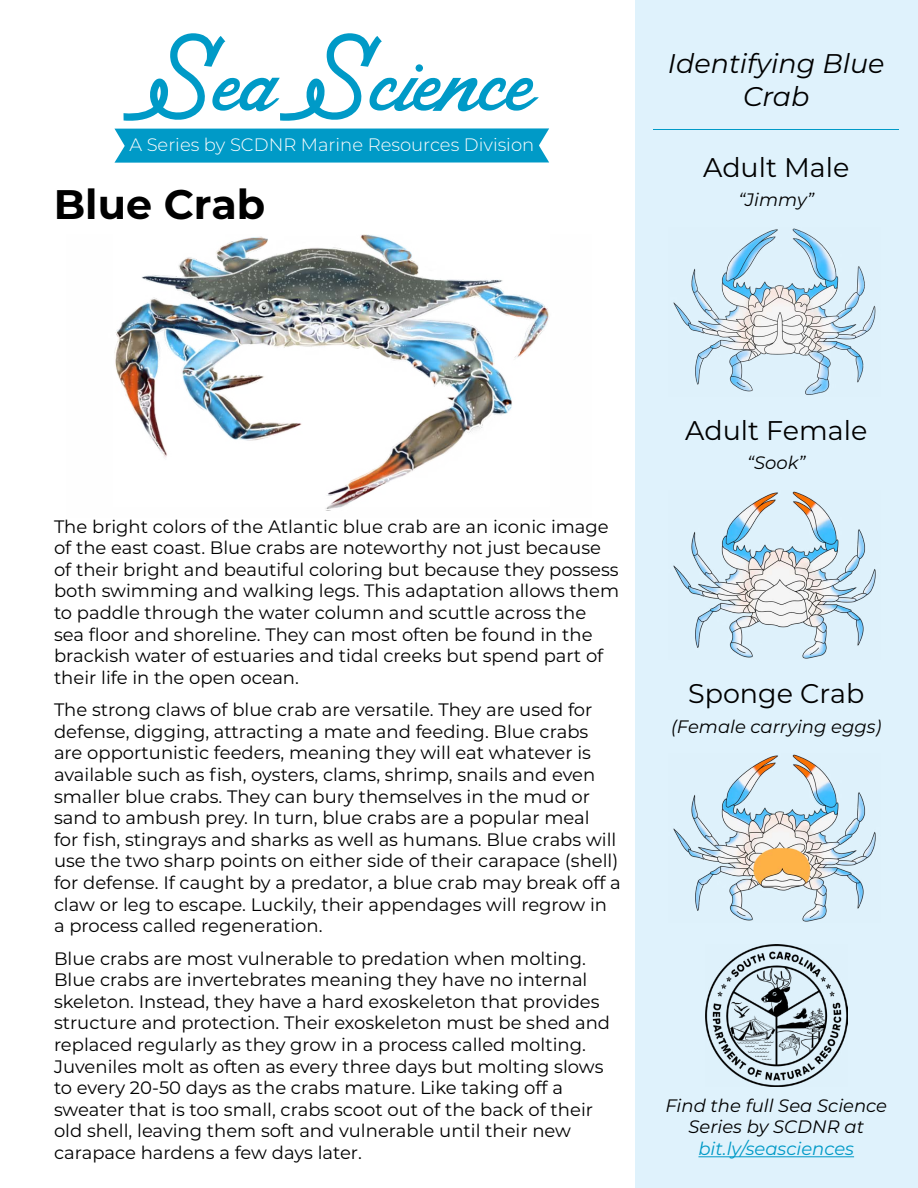
<style>
.page{position:relative;width:918px;height:1188px;background:#fff}
.page>*{position:absolute;margin:0;border:0;box-sizing:border-box;transform-origin:0 0}
.t1{font:76.5px "Arthington";color:#009ac7}
.t2{font:700 41.25px "Montserrat";color:#000}
.t3{font:27px "Montserrat";color:#000}
.t4{font:italic 27px/32.4px "Montserrat";color:#000;text-align:center}
.t5{font:18px/21.6px "Montserrat";color:#000}
.t6{font:italic 18px/21.6px "Montserrat";color:#000;text-align:center}
.t7{font:300 18px "Montserrat";color:#fff}
.t8{font:italic 18px "Montserrat";color:#009ac7}
</style>
<div class="page">
<svg style="left:114px;top:128px;width:435px;height:35px;background:#0d9fc9"></svg>
<div style="left:635px;top:0;width:283px;height:1188px;background:#dff2fc"></div>
<img style="left:705px;top:945px;width:142px;height:142px">
<img style="left:114px;top:235px;width:435px;height:276px">
<hr style="left:698px;top:1156px;width:156px;height:1px;background:#009ac7">
<img style="left:673px;top:754px;width:203px;height:168px">
<img style="left:673px;top:491px;width:203px;height:168px">
<img style="left:673px;top:228px;width:203px;height:167px">
<hr style="left:653px;top:130px;width:246px;height:1px;background:#009ac7">
<h1 class="t1" style="left:150px;top:40px;width:385px">Sea Science</h1>
<p class="t7" style="left:129px;top:133px;width:406px">A Series by SCDNR Marine Resources Division</p>
<h2 class="t2" style="left:54px;top:174px;width:213px">Blue Crab</h2>
<h3 class="t4" style="left:668px;top:47px;width:218px">Identifying Blue<br>Crab</h3>
<h3 class="t3" style="left:703px;top:149px;width:148px">Adult Male</h3>
<p class="t6" style="left:738px;top:188px;width:77px">“Jimmy”</p>
<p class="t5" style="left:54px;top:515px;width:567px">The bright colors of the Atlantic blue crab are an iconic image of the east coast. Blue crabs are noteworthy not just because of their bright and beautiful coloring but because they possess both swimming and walking legs. This adaptation allows them to paddle through the water column and scuttle across the sea floor and shoreline. They can most often be found in the brackish water of estuaries and tidal creeks but spend part of their life in the open ocean.</p>
<p class="t5" style="left:54px;top:698px;width:568px">The strong claws of blue crab are versatile. They are used for defense, digging, attracting a mate and feeding. Blue crabs are opportunistic feeders, meaning they will eat whatever is available such as fish, oysters, clams, shrimp, snails and even smaller blue crabs. They can bury themselves in the mud or sand to ambush prey. In turn, blue crabs are a popular meal<br>for fish, stingrays and sharks as well as humans. Blue crabs will use the two sharp points on either side of their carapace (shell) for defense. If caught by a predator, a blue crab may break off a claw or leg to escape. Luckily, their appendages will regrow in a process called regeneration.</p>
<p class="t5" style="left:54px;top:947px;width:558px">Blue crabs are most vulnerable to predation when molting.<br>Blue crabs are invertebrates meaning they have no internal skeleton. Instead, they have a hard exoskeleton that provides structure and protection. Their exoskeleton must be shed and replaced regularly as they grow in a process called molting.<br>Juveniles molt as often as every three days but molting slows to every 20-50 days as the crabs mature. Like taking off a sweater that is too small, crabs scoot out of the back of their old shell, leaving them soft and vulnerable until their new carapace hardens a few days later.</p>
<h3 class="t3" style="left:685px;top:412px;width:184px">Adult Female</h3>
<p class="t6" style="left:747px;top:452px;width:60px">“Sook”</p>
<h3 class="t3" style="left:688px;top:675px;width:178px">Sponge Crab</h3>
<p class="t6" style="left:671px;top:715px;width:212px">(Female carrying eggs)</p>
<p class="t6" style="left:665px;top:1094px;width:223px">Find the full Sea Science<br>Series by SCDNR at</p>
<p class="t8" style="left:698px;top:1136px;width:157px">bit.ly/seasciences</p>
</div>
